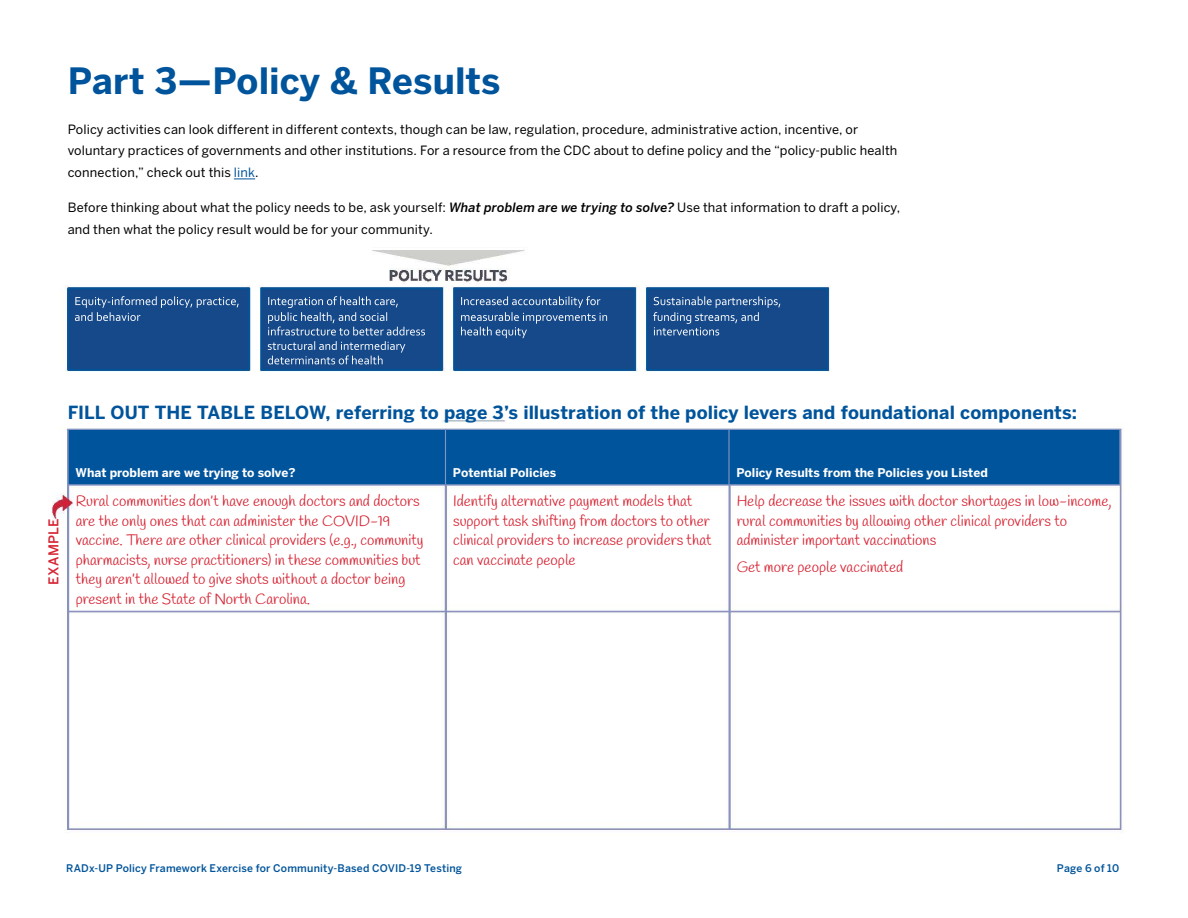
<style>
.page{position:relative;width:1188px;height:918px;background:#fff}
.page>*{position:absolute;margin:0;border:0;box-sizing:border-box;transform-origin:0 0}
.t1{font:700 36px "Benton Sans";color:#00549b}
.t2{font:700 18px "Benton Sans";letter-spacing:.005em;color:#00549b}
.t3{font:15px/19.5px "Handlee";color:#d72534}
.t4{font:500 13.5px "Benton Sans";letter-spacing:.015em;color:#d72534}
.t5{font:12.75px/21.8px "Benton Sans";letter-spacing:.01em;color:#000}
.t6{font:700 12px "Benton Sans";color:#fff}
.t7{font:500 10.5px "Benton Sans";letter-spacing:.015em;color:#00549b}
.s1{color:#00549b}
.s2{font-weight:500;font-style:italic}
</style>
<div class="page">
<img style="left:52px;top:178px;width:1072px;height:652px">
<svg style="left:234px;top:179px;width:21px;height:1px"></svg>
<div style="left:69px;top:430px;width:1050px;height:54px;background:#00549b"></div>
<hr style="left:68px;top:429px;width:378px;height:1px;background:#8694c2">
<hr style="left:68px;top:430px;width:1px;height:54px;background:#8694c2">
<hr style="left:446px;top:429px;width:283px;height:1px;background:#8694c2">
<hr style="left:445px;top:430px;width:1px;height:54px;background:#8694c2">
<hr style="left:729px;top:429px;width:391px;height:1px;background:#8694c2">
<hr style="left:728px;top:430px;width:2px;height:54px;background:#8694c2">
<hr style="left:1119px;top:430px;width:1px;height:54px;background:#8694c2">
<hr style="left:68px;top:484px;width:378px;height:1px;background:#8694c2">
<hr style="left:446px;top:484px;width:283px;height:1px;background:#8694c2">
<hr style="left:729px;top:484px;width:391px;height:1px;background:#8694c2">
<div style="left:68px;top:288px;width:182px;height:83px;background:#164989;border:2px solid #005499"></div>
<svg style="left:75px;top:296px;width:164px;height:25px"></svg>
<div style="left:260px;top:288px;width:183px;height:83px;background:#164989;border:2px solid #005499"></div>
<svg style="left:268px;top:296px;width:157px;height:68px"></svg>
<div style="left:453px;top:288px;width:182px;height:83px;background:#164989;border:2px solid #005499"></div>
<svg style="left:461px;top:296px;width:146px;height:42px"></svg>
<div style="left:646px;top:288px;width:182px;height:83px;background:#164989;border:2px solid #005499"></div>
<svg style="left:653px;top:296px;width:127px;height:40px"></svg>
<h2 class="t1" style="left:68px;top:60px;width:434px">Part 3—Policy &amp; Results</h2>
<p class="t5" style="left:68px;top:118px;width:831px">Policy activities can look different in different contexts, though can be law, regulation, procedure, administrative action, incentive, or voluntary practices of governments and other institutions. For a resource from the CDC about to define policy and the “policy-public health connection,” check out this <span class="s1">link</span>.</p>
<p class="t5" style="left:68px;top:196px;width:834px">Before thinking about what the policy needs to be, ask yourself: <span class="s2">What problem are we trying to solve?</span> Use that information to draft a policy, and then what the policy result would be for your community.</p>
<h3 class="t2" style="left:68px;top:401px;width:1011px">FILL OUT THE TABLE BELOW, referring to page 3’s illustration of the policy levers and foundational components:</h3>
<p class="t4" style="left:45px;top:585px;width:67px;rotate:-90deg">EXAMPLE</p>
<p class="t6" style="left:76px;top:466px;width:221px">What problem are we trying to solve?</p>
<p class="t6" style="left:453px;top:466px;width:105px">Potential Policies</p>
<p class="t6" style="left:736px;top:466px;width:253px">Policy Results from the Policies you Listed</p>
<p class="t3" style="left:76px;top:493px;width:349px">Rural communities don’t have enough doctors and doctors are the only ones that can administer the COVID-19 vaccine. There are other clinical providers (e.g., community pharmacists, nurse practitioners) in these communities but they aren’t allowed to give shots without a doctor being present in the State of North Carolina.</p>
<p class="t3" style="left:453px;top:493px;width:260px">Identify alternative payment models that support task shifting from doctors to other clinical providers to increase providers that can vaccinate people</p>
<p class="t3" style="left:737px;top:493px;width:376px">Help decrease the issues with doctor shortages in low-income, rural communities by allowing other clinical providers to administer important vaccinations</p>
<p class="t3" style="left:737px;top:558px;width:168px">Get more people vaccinated</p>
<p class="t7" style="left:66px;top:862px;width:397px">RADx-UP Policy Framework Exercise for Community-Based COVID-19 Testing</p>
<p class="t7" style="left:1057px;top:862px;width:64px">Page 6 of 10</p>
</div>
